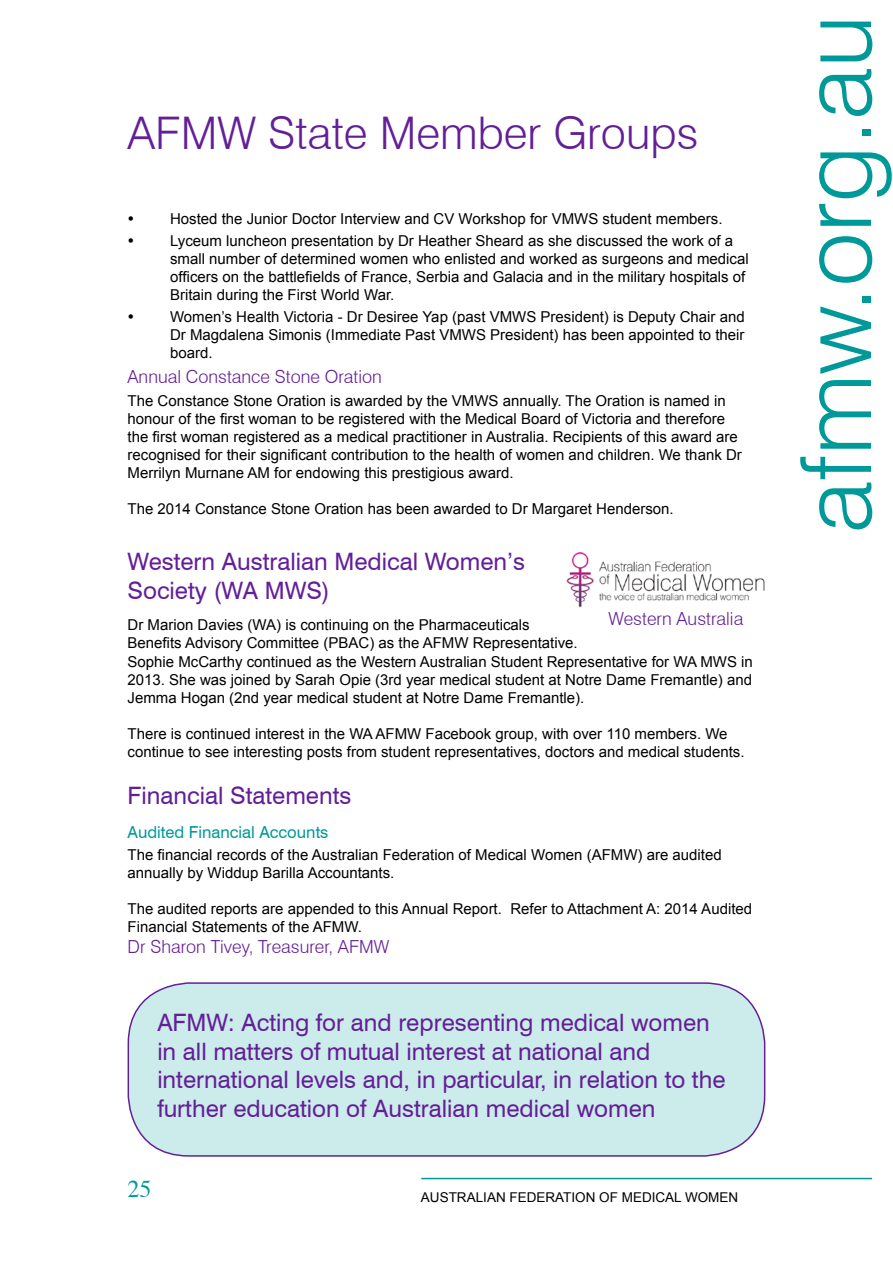
<style>
.page{position:relative;width:893px;height:1263px;background:#fff}
.page>*{position:absolute;margin:0;border:0;box-sizing:border-box;transform-origin:0 0}
.t1{font:300 97.5px "Swiss 721 BT";color:#099}
.t2{font:300 45px "Swiss 721 BT";color:#631f97}
.t3{font:24px/28.8px "Swiss 721 BT";color:#631f97}
.t4{font:24px "Times";color:#099}
.t5{font:300 18px "Swiss 721 BT";color:#631f97}
.t6{font:16.5px "Swiss 721 BT";color:#099}
.t7{font:15px/18px "Arial";color:#000}
.t8{font:13.5px "Arial";color:#000}
</style>
<div class="page">
<hr style="left:421px;top:1178px;width:451px;height:1px;background:#099">
<div style="left:128px;top:983px;width:637px;height:173px;background:#ccebeb;border-radius:61px"></div>
<div style="left:128px;top:982px;width:637px;height:175px;border:2px solid #631f97;border-radius:61px"></div>
<img style="left:566px;top:552px;width:199px;height:56px">
<h2 class="t2" style="left:128px;top:106px;width:573px">AFMW State Member Groups</h2>
<p class="t7" style="left:170px;top:207px;width:565px;line-height:22.2px">Hosted the Junior Doctor Interview and CV Workshop for VMWS student members.<br>Lyceum luncheon presentation by Dr Heather Sheard as she discussed the work of a</p>
<p class="t7" style="left:170px;top:250px;width:580px">small number of determined women who enlisted and worked as surgeons and medical officers on the battlefields of France, Serbia and Galacia and in the military hospitals of<br>Britain during the First World War.</p>
<p class="t7" style="left:170px;top:308px;width:576px;text-align:justify">Women’s Health Victoria - Dr Desiree Yap (past VMWS President) is Deputy Chair and Dr Magdalena Simonis (Immediate Past VMWS President) has been appointed to their board.</p>
<p class="t5" style="left:128px;top:366px;width:256px">Annual Constance Stone Oration</p>
<p class="t7" style="left:128px;top:391px;width:616px">The Constance Stone Oration is awarded by the VMWS annually. The Oration is named in honour of the first woman to be registered with the Medical Board of Victoria and therefore the first woman registered as a medical practitioner in Australia. Recipients of this award are recognised for their significant contribution to the health of women and children. We thank Dr Merrilyn Murnane AM for endowing this prestigious award.</p>
<p class="t7" style="left:128px;top:499px;width:548px">The 2014 Constance Stone Oration has been awarded to Dr Margaret Henderson.</p>
<h3 class="t3" style="left:128px;top:547px;width:399px">Western Australian Medical Women’s<br>Society (WA MWS)</h3>
<p class="t7" style="left:128px;top:616px;width:452px">Dr Marion Davies (WA) is continuing on the Pharmaceuticals<br>Benefits Advisory Committee (PBAC) as the AFMW Representative.</p>
<p class="t7" style="left:128px;top:653px;width:627px;text-align:justify">Sophie McCarthy continued as the Western Australian Student Representative for WA MWS in 2013. She was joined by Sarah Opie (3rd year medical student at Notre Dame Fremantle) and Jemma Hogan (2nd year medical student at Notre Dame Fremantle).</p>
<p class="t7" style="left:128px;top:725px;width:618px">There is continued interest in the WA AFMW Facebook group, with over 110 members. We continue to see interesting posts from student representatives, doctors and medical students.</p>
<h3 class="t3" style="left:128px;top:781px;width:225px">Financial Statements</h3>
<p class="t6" style="left:128px;top:822px;width:202px">Audited Financial Accounts</p>
<p class="t7" style="left:128px;top:846px;width:596px">The financial records of the Australian Federation of Medical Women (AFMW) are audited annually by Widdup Barilla Accountants.</p>
<p class="t7" style="left:128px;top:900px;width:626px">The audited reports are appended to this Annual Report. Refer to Attachment A: 2014 Audited<br>Financial Statements of the AFMW.</p>
<p class="t5" style="left:128px;top:936px;width:263px">Dr Sharon Tivey, Treasurer, AFMW</p>
<p class="t5" style="left:609px;top:607px;width:136px">Western Australia</p>
<h3 class="t3" style="left:157px;top:1008px;width:570px">AFMW: Acting for and representing medical women in all matters of mutual interest at national and international levels and, in particular, in relation to the further education of Australian medical women</h3>
<h3 class="t4" style="left:128px;top:1167px;width:25px">25</h3>
<p class="t8" style="left:421px;top:1188px;width:319px">AUSTRALIAN FEDERATION OF MEDICAL WOMEN</p>
<h1 class="t1" style="left:777px;top:533px;width:520px;rotate:-90deg">afmw.org.au</h1>
</div>
